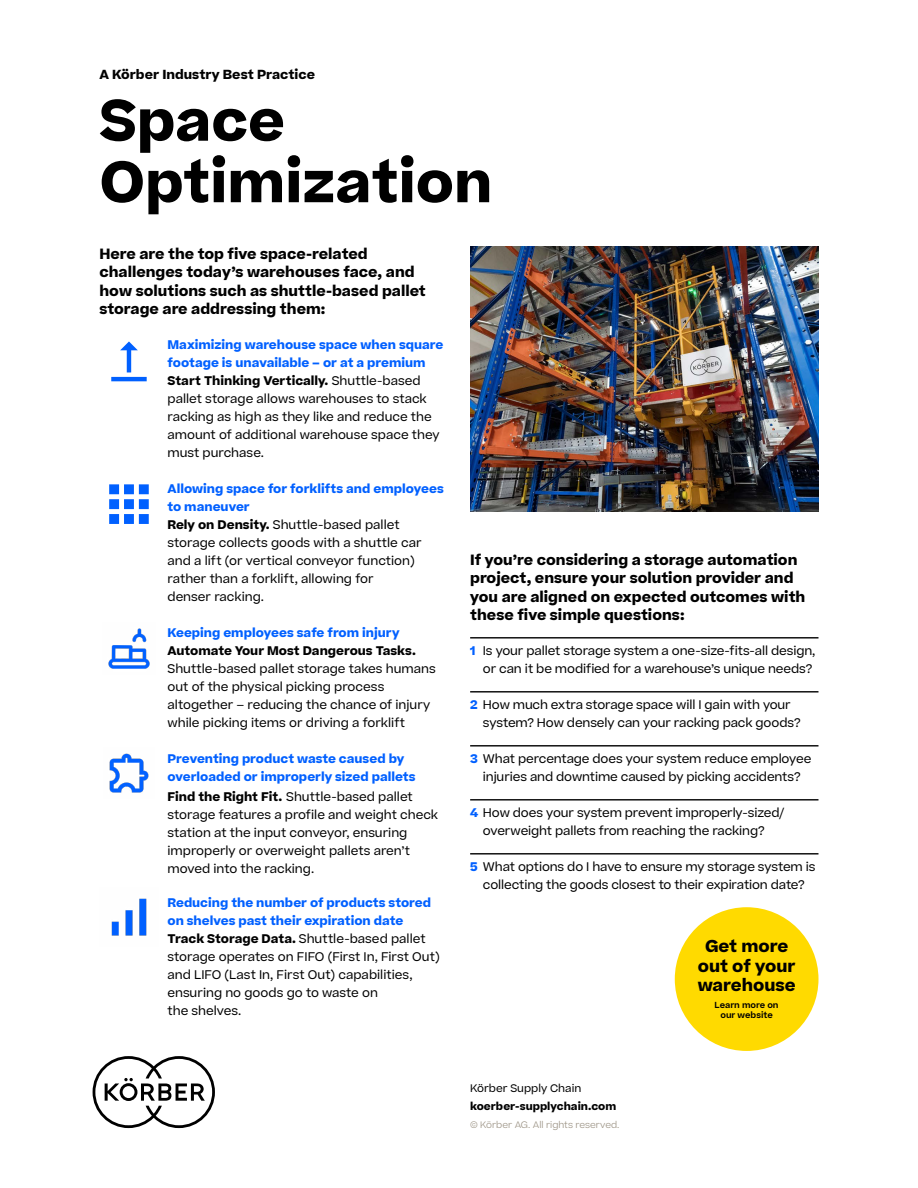
<style>
.page{position:relative;width:918px;height:1188px;background:#fff}
.page>*{position:absolute;margin:0;border:0;box-sizing:border-box;transform-origin:0 0}
.t1{font:700 55.95px/61.5px "Koerber";color:#000}
.t2{font:700 16.5px/19.5px "Koerber";color:#000;text-align:center}
.t3{font:700 14.25px/18.1px "Koerber";color:#000}
.t4{font:700 12.6px "Koerber";color:#000}
.t5{font:12px/18px "Koerber";color:#000}
.t6{font:700 12px/18px "Koerber";color:#0060ff}
.t7{font:700 12px "Koerber";color:#000}
.t8{font:700 10.5px "Koerber";color:#000}
.t9{font:10.5px "Koerber";color:#000}
.t10{font:300 9px "Koerber";color:#978e7f}
.t11{font:600 8.4px/10.5px "Koerber";color:#000;text-align:center}
.s1{font-weight:700;color:#0060ff}
.s2{font-weight:700}
</style>
<div class="page">
<img style="left:470px;top:246px;width:349px;height:265px">
<hr style="left:470px;top:637px;width:349px;height:2px;background:#000">
<hr style="left:470px;top:691px;width:349px;height:2px;background:#000">
<hr style="left:470px;top:745px;width:349px;height:2px;background:#000">
<hr style="left:470px;top:799px;width:349px;height:2px;background:#000">
<hr style="left:470px;top:853px;width:349px;height:2px;background:#000">
<img style="left:108px;top:628px;width:42px;height:41px">
<img style="left:111px;top:898px;width:36px;height:38px">
<img style="left:109px;top:753px;width:40px;height:40px">
<svg style="left:109px;top:484px;width:40px;height:40px"></svg>
<svg style="left:111px;top:341px;width:36px;height:40px"></svg>
<div style="left:675px;top:907px;width:144px;height:144px;background:#ffda00;border-radius:50%"></div>
<svg style="left:93px;top:1056px;width:122px;height:72px"></svg>
<p class="t4" style="left:99px;top:66px;width:217px">A Körber Industry Best Practice</p>
<h1 class="t1" style="left:99px;top:90px;width:394px">Space<br>Optimization</h1>
<p class="t3" style="left:99px;top:245px;width:328px">Here are the top five space-related challenges today’s warehouses face, and how solutions such as shuttle-based pallet storage are addressing them:</p>
<p class="t5" style="left:168px;top:336px;width:277px"><span class="s1">Maximizing warehouse space when square footage is unavailable – or at a premium </span><span class="s2">Start Thinking Vertically.</span> Shuttle-based pallet storage allows warehouses to stack racking as high as they like and reduce the amount of additional warehouse space they must purchase.</p>
<p class="t5" style="left:168px;top:480px;width:278px"><span class="s1">Allowing space for forklifts and employees to maneuver<br></span><span class="s2">Rely on Density.</span> Shuttle-based pallet storage collects goods with a shuttle car and a lift (or vertical conveyor function) rather than a forklift, allowing for<br>denser racking.</p>
<p class="t6" style="left:168px;top:624px;width:233px">Keeping employees safe from injury</p>
<p class="t7" style="left:168px;top:643px;width:250px">Automate Your Most Dangerous Tasks.</p>
<p class="t5" style="left:168px;top:660px;width:270px">Shuttle-based pallet storage takes humans out of the physical picking process altogether – reducing the chance of injury while picking items or driving a forklift</p>
<p class="t6" style="left:168px;top:750px;width:250px">Preventing product waste caused by overloaded or improperly sized pallets</p>
<p class="t5" style="left:168px;top:787px;width:272px"><span class="s2">Find the Right Fit.</span> Shuttle-based pallet storage features a profile and weight check station at the input conveyor, ensuring improperly or overweight pallets aren’t moved into the racking.</p>
<p class="t5" style="left:168px;top:894px;width:274px"><span class="s1">Reducing the number of products stored on shelves past their expiration date </span><span class="s2">Track Storage Data.</span> Shuttle-based pallet storage operates on FIFO (First In, First Out) and LIFO (Last In, First Out) capabilities, ensuring no goods go to waste on<br>the shelves.</p>
<p class="t3" style="left:470px;top:551px;width:337px">If you’re considering a storage automation project, ensure your solution provider and you are aligned on expected outcomes with these five simple questions:</p>
<p class="t5" style="left:470px;top:642px;width:347px;text-align:right"><span class="s1">1</span> Is your pallet storage system a one-size-fits-all design, or can it be modified for a warehouse’s unique needs?</p>
<p class="t5" style="left:483px;top:696px;width:319px;text-indent:-13px"><span class="s1">2</span> How much extra storage space will I gain with your system? How densely can your racking pack goods?</p>
<p class="t5" style="left:470px;top:750px;width:343px;text-align:center"><span class="s1">3</span> What percentage does your system reduce employee injuries and downtime caused by picking accidents?</p>
<p class="t5" style="left:470px;top:804px;width:316px;text-align:center"><span class="s1">4</span> How does your system prevent improperly-sized/ overweight pallets from reaching the racking?</p>
<p class="t5" style="left:470px;top:858px;width:347px;text-align:center"><span class="s1">5</span> What options do I have to ensure my storage system is collecting the goods closest to their expiration date?</p>
<h2 class="t2" style="left:698px;top:936px;width:99px">Get more out of your warehouse</h2>
<p class="t11" style="left:715px;top:999px;width:66px">Learn more on our website</p>
<p class="t9" style="left:470px;top:1081px;width:113px">Körber Supply Chain</p>
<p class="t8" style="left:470px;top:1099px;width:148px">koerber-supplychain.com</p>
<p class="t10" style="left:470px;top:1119px;width:151px">© Körber AG. All rights reserved.</p>
</div>
